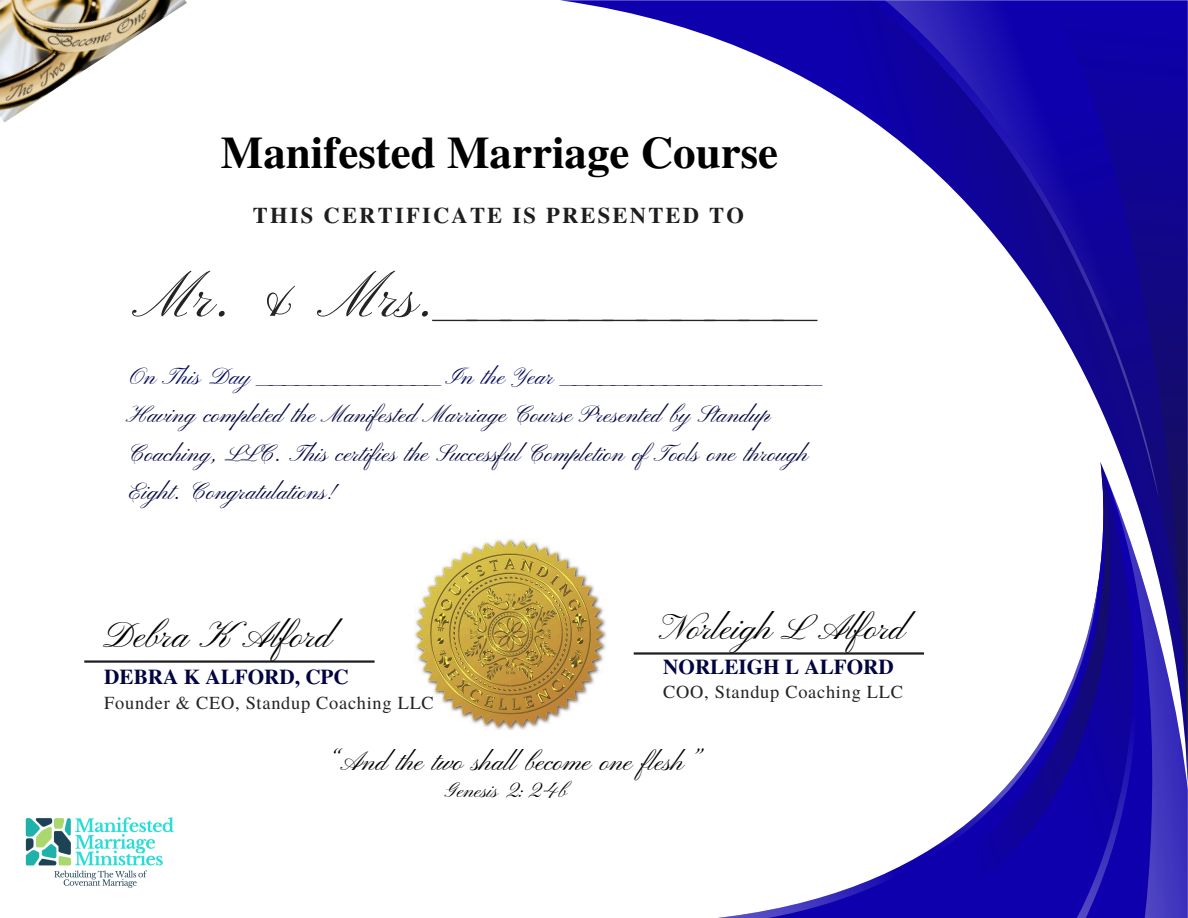
<style>
.page{position:relative;width:1188px;height:918px;background:#fff}
.page>*{position:absolute;margin:0;border:0;box-sizing:border-box;transform-origin:0 0}
.t1{font:63px "Pinyon Script";color:#242424}
.t2{font:700 45px "Te X Gyre Termes";color:#000}
.t3{font:37.05px "Pinyon Script";color:#000}
.t4{font:36px "Pinyon Script";color:#000}
.t5{font:27px "Pinyon Script";color:#000}
.t6{font:24px/38.2px "Pinyon Script";color:#010440}
.t7{font:700 22.5px "Te X Gyre Termes";letter-spacing:.1em;color:#1e1e1e}
.t8{font:700 21.15px "Te X Gyre Termes";color:#010440}
.t9{font:21px "Pinyon Script";color:#000}
.t10{font:18.3px "Te X Gyre Termes";letter-spacing:.04em;color:#242424}
.s1{color:#020659}
</style>
<div class="page">
<hr style="left:84px;top:660px;width:291px;height:3px;background:#1e1e1e">
<svg style="left:639px;top:0;width:232px;height:120px"></svg>
<svg style="left:1159px;top:0;width:25px;height:462px;background:#11068b"></svg>
<svg style="left:871px;top:0;width:288px;height:462px"></svg>
<svg style="left:1097px;top:462px;width:91px;height:456px;background:#372dab"></svg>
<svg style="left:718px;top:587px;width:380px;height:331px"></svg>
<svg style="left:885px;top:0;width:252px;height:350px"></svg>
<hr style="left:634px;top:652px;width:290px;height:3px;background:#1e1e1e">
<img style="left:414px;top:538px;width:192px;height:192px">
<img style="left:0;top:0;width:187px;height:123px">
<img style="left:25px;top:817px;width:149px;height:71px">
<p class="t2" style="left:221px;top:117px;width:559px">Manifested Marriage Course</p>
<h2 class="t7" style="left:253px;top:198px;width:493px">THIS CERTIFICATE IS PRESENTED TO</h2>
<p class="t1" style="left:142px;top:262px;width:676px">Mr. &amp; Mrs.___________</p>
<p class="t6" style="left:130px;top:359px;width:694px"><span class="s1">On This Day ______________ In the Year ____________________ </span>Having completed the Manifested Marriage Course Presented by Standup Coaching, LLC. This certifies the Successful Completion ofTools one through Eight. Congratulations!</p>
<p class="t3" style="left:104px;top:615px;width:231px">Debra K Alford</p>
<h4 class="t4" style="left:664px;top:608px;width:244px">Norleigh L Alford</h4>
<h1 class="t8" style="left:663px;top:650px;width:232px">NORLEIGH L ALFORD</h1>
<h5 class="t8" style="left:104px;top:660px;width:246px">DEBRA K ALFORD, CPC</h5>
<p class="t10" style="left:663px;top:678px;width:241px">COO, Standup Coaching LLC</p>
<h6 class="t10" style="left:104px;top:689px;width:331px">Founder &amp; CEO, Standup Coaching LLC</h6>
<h3 class="t5" style="left:325px;top:747px;width:373px">“And the two shall become one flesh”</h3>
<p class="t9" style="left:446px;top:778px;width:123px">Genesis 2:24b</p>
</div>
